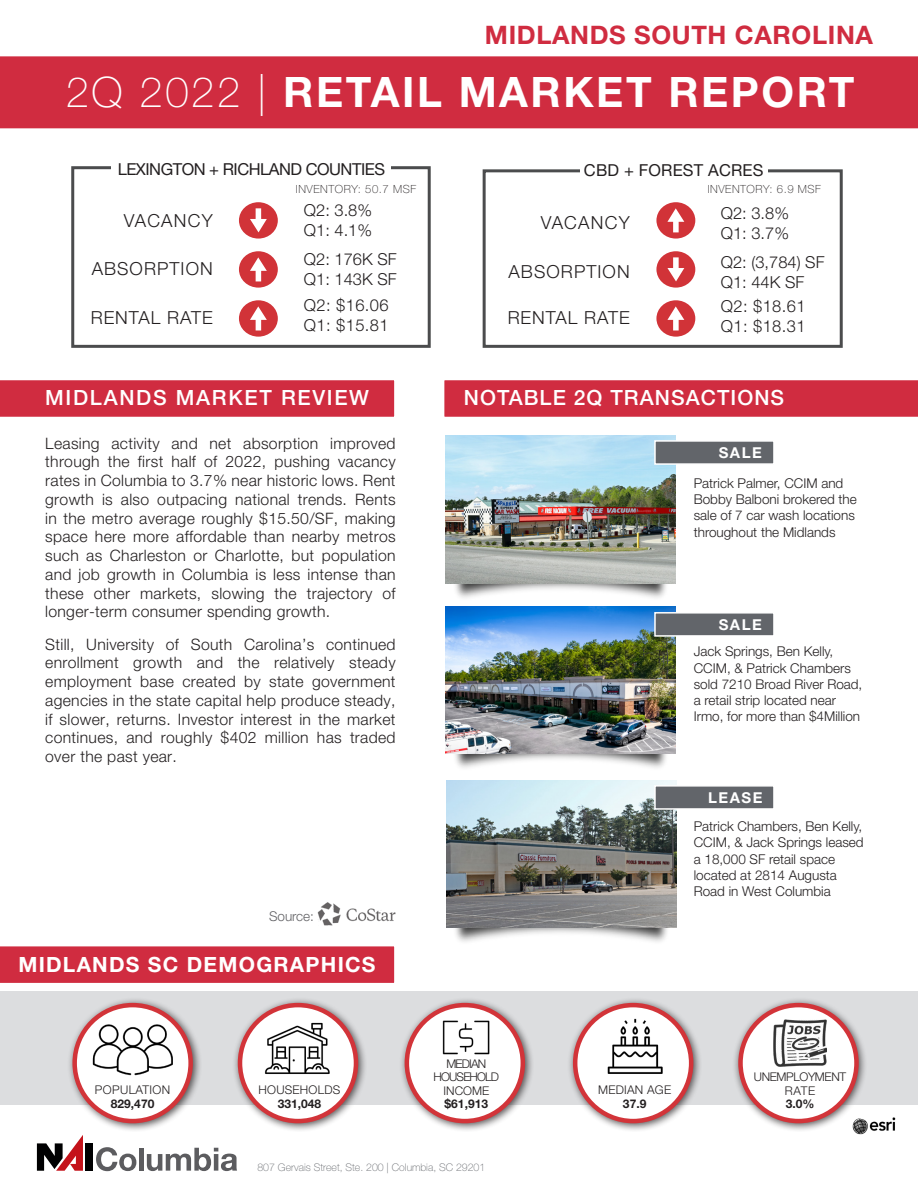
<style>
.page{position:relative;width:918px;height:1188px;background:#fff}
.page>*{position:absolute;margin:0;border:0;box-sizing:border-box;transform-origin:0 0}
.t1{font:700 42px "Helvetica Neue LT Std";letter-spacing:.06em;color:#fff}
.t2{font:700 25.5px "Helvetica Neue LT Std";letter-spacing:.025em;color:#d02c40}
.t3{font:700 21px "Helvetica Neue LT Std";letter-spacing:.06em;color:#fff}
.t4{font:500 21px "Helvetica Neue LT Std";letter-spacing:.05em;color:#fff}
.t5{font:500 21px "Helvetica Neue LT Std";letter-spacing:.08em;color:#fff}
.t6{font:300 18px "Helvetica Neue LT Std";letter-spacing:.06em;color:#231f20}
.t7{font:300 16.5px/19.8px "Helvetica Neue LT Std";color:#231f20}
.t8{font:300 16.5px/19.8px "Helvetica Neue LT Std";letter-spacing:.025em;color:#231f20}
.t9{font:16.5px "Helvetica Neue LT Std";letter-spacing:-.03em;color:#231f20}
.t10{font:16.5px "Helvetica Neue LT Std";letter-spacing:.01em;color:#231f20}
.t11{font:300 15.75px/18.8px "Helvetica Neue LT Std";letter-spacing:.02em;color:#231f20;text-align:justify}
.t12{font:700 15px "Helvetica Neue LT Std";letter-spacing:.1em;color:#fff}
.t13{font:300 13.5px/16.2px "Helvetica Neue LT Std";color:#231f20}
.t14{font:300 13.5px "Helvetica Neue LT Std";color:#636366}
.t15{font:700 12px "Helvetica Neue LT Std";color:#231f20}
.t16{font:300 12px/13.5px "Helvetica Neue LT Std";letter-spacing:-.07em;color:#231f20;text-align:center}
.t17{font:300 12px/13.5px "Helvetica Neue LT Std";letter-spacing:-.03em;color:#231f20;text-align:center}
.t18{font:300 12px "Helvetica Neue LT Std";letter-spacing:.02em;color:#231f20}
.t19{font:300 12px "Helvetica Neue LT Std";letter-spacing:.03em;color:#231f20}
.t20{font:100 11.25px "Helvetica Neue LT Std";letter-spacing:.05em;color:#231f20}
.t21{font:100 10.5px "Helvetica Neue LT Std";color:#62656a}
.s1{font-weight:100}
.s2{font-weight:700}
</style>
<div class="page">
<div style="left:0;top:991px;width:918px;height:114px;background:#dcdddf"></div>
<div style="left:0;top:56px;width:918px;height:73px;background:#d02c40"></div>
<div style="left:67px;top:997px;width:135px;height:135px;background:#231f20;opacity:.75"></div>
<div style="left:75px;top:1005px;width:116px;height:116px;background:#fff;border-radius:50%"></div>
<div style="left:72px;top:1003px;width:121px;height:120px;border:4px solid #d23439;border-radius:50%"></div>
<img style="left:91px;top:1021px;width:84px;height:55px">
<div style="left:232px;top:997px;width:135px;height:135px;background:#231f20;opacity:.75"></div>
<div style="left:240px;top:1005px;width:116px;height:116px;background:#fff;border-radius:50%"></div>
<div style="left:238px;top:1003px;width:120px;height:120px;border:4px solid #d23439;border-radius:50%"></div>
<img style="left:264px;top:1017px;width:72px;height:57px">
<div style="left:567px;top:997px;width:135px;height:135px;background:#231f20;opacity:.75"></div>
<div style="left:575px;top:1005px;width:116px;height:116px;background:#fff;border-radius:50%"></div>
<div style="left:573px;top:1003px;width:120px;height:120px;border:4px solid #d23439;border-radius:50%"></div>
<img style="left:607px;top:1018px;width:56px;height:56px">
<div style="left:399px;top:997px;width:135px;height:135px;background:#231f20;opacity:.75"></div>
<div style="left:407px;top:1005px;width:116px;height:116px;background:#fff;border-radius:50%"></div>
<div style="left:405px;top:1003px;width:120px;height:120px;border:4px solid #d23439;border-radius:50%"></div>
<img style="left:442px;top:1015px;width:53px;height:40px">
<div style="left:733px;top:997px;width:135px;height:135px;background:#231f20;opacity:.75"></div>
<div style="left:741px;top:1005px;width:115px;height:116px;background:#fff;border-radius:50%"></div>
<div style="left:738px;top:1003px;width:121px;height:120px;border:4px solid #d23439;border-radius:50%"></div>
<img style="left:773px;top:1020px;width:54px;height:47px">
<div style="left:86px;top:1143px;width:7px;height:28px;background:#000001"></div>
<svg style="left:37px;top:1135px;width:46px;height:36px"></svg>
<svg style="left:96px;top:1147px;width:40px;height:24px"></svg>
<div style="left:139px;top:1148px;width:5px;height:23px;background:#5c5c5f"></div>
<svg style="left:147px;top:1148px;width:90px;height:23px"></svg>
<img style="left:849px;top:1114px;width:47px;height:21px">
<img style="left:317px;top:902px;width:79px;height:24px">
<div style="left:71px;top:166px;width:360px;height:182px;border:3px solid #4b4c4d"></div>
<div style="left:483px;top:169px;width:360px;height:179px;border:3px solid #4b4c4d"></div>
<img style="left:448px;top:583px;width:228px;height:15px">
<img style="left:446px;top:436px;width:230px;height:147px">
<img style="left:448px;top:753px;width:228px;height:15px">
<img style="left:446px;top:606px;width:230px;height:147px">
<img style="left:455px;top:928px;width:212px;height:14px">
<img style="left:446px;top:781px;width:231px;height:147px">
<div style="left:580px;top:164px;width:187px;height:15px;background:#fff"></div>
<div style="left:654px;top:440px;width:121px;height:25px;background:#62656a;border:2px solid #fff"></div>
<div style="left:654px;top:612px;width:121px;height:25px;background:#62656a;border:2px solid #fff"></div>
<div style="left:654px;top:785px;width:121px;height:25px;background:#62656a;border:2px solid #fff"></div>
<div style="left:444px;top:380px;width:474px;height:37px;background:#d02c40"></div>
<div style="left:0;top:380px;width:395px;height:37px;background:#d02c40"></div>
<div style="left:0;top:946px;width:395px;height:37px;background:#d02c40"></div>
<div style="left:111px;top:163px;width:280px;height:12px;background:#fff"></div>
<svg style="left:239px;top:202px;width:39px;height:37px"></svg>
<svg style="left:656px;top:202px;width:39px;height:37px"></svg>
<svg style="left:239px;top:251px;width:39px;height:37px"></svg>
<svg style="left:656px;top:251px;width:39px;height:37px"></svg>
<svg style="left:239px;top:300px;width:39px;height:37px"></svg>
<svg style="left:656px;top:300px;width:39px;height:37px"></svg>
<p class="t2" style="left:485px;top:20px;width:390px">MIDLANDS SOUTH CAROLINA</p>
<p class="t1" style="left:66px;top:66px;width:790px"><span class="s1">2Q 2022 |</span> RETAIL MARKET REPORT</p>
<p class="t9" style="left:118px;top:160px;width:269px">LEXINGTON + RICHLAND COUNTIES</p>
<p class="t10" style="left:584px;top:160px;width:181px">CBD + FOREST ACRES</p>
<p class="t20" style="left:296px;top:182px;width:122px">INVENTORY: 50.7 MSF</p>
<p class="t20" style="left:708px;top:182px;width:115px">INVENTORY: 6.9 MSF</p>
<p class="t6" style="left:124px;top:209px;width:90px">VACANCY</p>
<p class="t7" style="left:304px;top:200px;width:70px">Q2: 3.8%<br>Q1: 4.1%</p>
<p class="t6" style="left:541px;top:212px;width:90px">VACANCY</p>
<p class="t7" style="left:721px;top:203px;width:70px">Q2: 3.8%<br>Q1: 3.7%</p>
<p class="t6" style="left:92px;top:258px;width:123px">ABSORPTION</p>
<p class="t7" style="left:304px;top:249px;width:94px">Q2: 176K SF<br>Q1: 143K SF</p>
<p class="t6" style="left:509px;top:261px;width:123px">ABSORPTION</p>
<p class="t7" style="left:721px;top:252px;width:105px">Q2: (3,784) SF<br>Q1: 44K SF</p>
<p class="t6" style="left:91px;top:306px;width:123px">RENTAL RATE</p>
<p class="t8" style="left:304px;top:295px;width:86px">Q2: $16.06<br>Q1: $15.81</p>
<p class="t6" style="left:508px;top:307px;width:123px">RENTAL RATE</p>
<p class="t8" style="left:721px;top:296px;width:86px">Q2: $18.61<br>Q1: $18.31</p>
<p class="t5" style="left:45px;top:385px;width:325px">MIDLANDS MARKET REVIEW</p>
<p class="t4" style="left:464px;top:385px;width:322px">NOTABLE 2Q TRANSACTIONS</p>
<p class="t11" style="left:45px;top:433px;width:352px">Leasing activity and net absorption improved through the first half of 2022, pushing vacancy rates in Columbia to 3.7% near historic lows. Rent growth is also outpacing national trends. Rents in the metro average roughly $15.50/SF, making space here more affordable than nearby metros such as Charleston or Charlotte, but population and job growth in Columbia is less intense than these other markets, slowing the trajectory of longer-term consumer spending growth.</p>
<p class="t11" style="left:45px;top:634px;width:352px">Still, University of South Carolina’s continued enrollment growth and the relatively steady employment base created by state government agencies in the state capital help produce steady, if slower, returns. Investor interest in the market continues, and roughly $402 million has traded over the past year.</p>
<p class="t14" style="left:269px;top:908px;width:47px">Source:</p>
<p class="t3" style="left:18px;top:951px;width:359px">MIDLANDS SC DEMOGRAPHICS</p>
<p class="t19" style="left:95px;top:1082px;width:77px">POPULATION</p>
<p class="t15" style="left:111px;top:1096px;width:45px">829,470</p>
<p class="t18" style="left:259px;top:1082px;width:83px">HOUSEHOLDS</p>
<p class="t15" style="left:278px;top:1096px;width:45px">331,048</p>
<p class="t16" style="left:434px;top:1056px;width:67px">MEDIAN<br>HOUSEHOLD<br>INCOME</p>
<p class="t15" style="left:445px;top:1096px;width:45px">$61,913</p>
<p class="t21" style="left:257px;top:1162px;width:229px">807 Gervais Street, Ste. 200 | Columbia, SC 29201</p>
<p class="t12" style="left:719px;top:443px;width:45px">SALE</p>
<p class="t13" style="left:694px;top:475px;width:165px">Patrick Palmer, CCIM and<br>Bobby Balboni brokered the sale of 7 car wash locations throughout the Midlands</p>
<p class="t12" style="left:719px;top:615px;width:45px">SALE</p>
<p class="t13" style="left:694px;top:643px;width:170px">Jack Springs, Ben Kelly,<br>CCIM, &amp; Patrick Chambers sold 7210 Broad River Road, a retail strip located near<br>Irmo, for more than $4Million</p>
<p class="t12" style="left:708px;top:788px;width:56px">LEASE</p>
<p class="t13" style="left:694px;top:818px;width:171px">Patrick Chambers, Ben Kelly,<br>CCIM, &amp; Jack Springs leased a 18,000 SF retail space located at 2814 Augusta<br>Road in West Columbia</p>
<p class="t18" style="left:598px;top:1082px;width:75px">MEDIAN AGE</p>
<p class="t15" style="left:623px;top:1096px;width:25px">37.9</p>
<p class="t17" style="left:754px;top:1070px;width:94px">UNEMPLOYMENT<br>RATE<br><span class="s2">3.0%</span></p>
</div>
